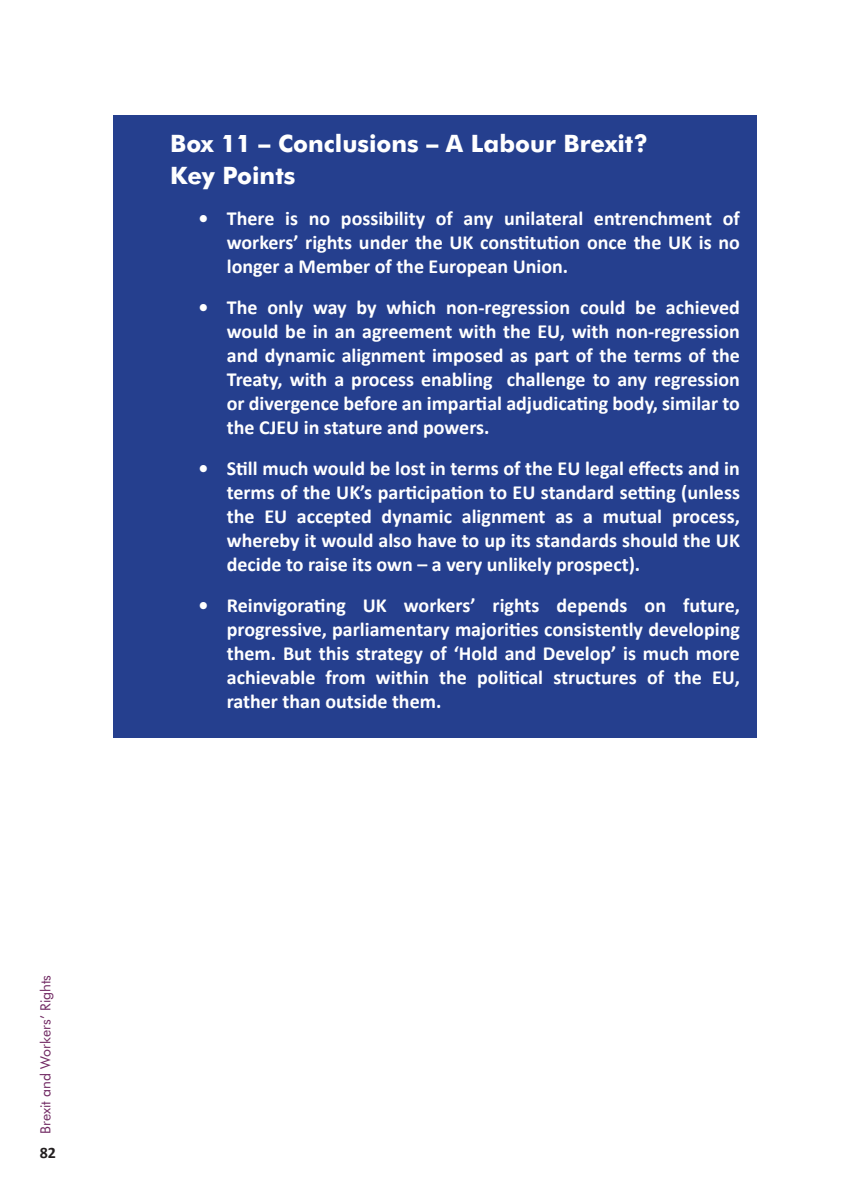
<style>
.page{position:relative;width:842px;height:1191px;background:#fff}
.page>*{position:absolute;margin:0;border:0;box-sizing:border-box;transform-origin:0 0}
.t1{font:700 24px/32px "Futura BT";color:#fff}
.t2{font:700 20px/24px "Calibri";color:#fff;text-align:justify}
.t3{font:700 16px "Calibri";color:#231f20}
.t4{font:14px "Futura BT";color:#702862}
</style>
<div class="page">
<div style="left:113px;top:115px;width:644px;height:623px;background:#253f8e"></div>
<p class="t4" style="left:40px;top:1134px;width:160px;rotate:-90deg">Brexit and Workers’ Rights</p>
<p class="t3" style="left:40px;top:1146px;width:18px">82</p>
<p class="t1" style="left:170px;top:129px;width:479px">Box 11 – Conclusions – A Labour Brexit?<br>Key Points</p>
<p class="t2" style="left:227px;top:205px;width:515px;text-indent:-28px">• There is no possibility of any unilateral entrenchment of workers’ rights under the UK constitution once the UK is no longer a Member of the European Union.</p>
<p class="t2" style="left:227px;top:294px;width:515px;text-indent:-28px">• The only way by which non-regression could be achieved would be in an agreement with the EU, with non-regression and dynamic alignment imposed as part of the terms of the Treaty, with a process enabling challenge to any regression or divergence before an impartial adjudicating body, similar to the CJEU in stature and powers.</p>
<p class="t2" style="left:227px;top:455px;width:515px;text-indent:-28px">• Still much would be lost in terms of the EU legal effects and in terms of the UK’s participation to EU standard setting (unless the EU accepted dynamic alignment as a mutual process, whereby it would also have to up its standards should the UK decide to raise its own – a very unlikely prospect).</p>
<p class="t2" style="left:227px;top:592px;width:515px;text-indent:-28px">• Reinvigorating UK workers’ rights depends on future, progressive, parliamentary majorities consistently developing them. But this strategy of ‘Hold and Develop’ is much more achievable from within the political structures of the EU, rather than outside them.</p>
</div>
